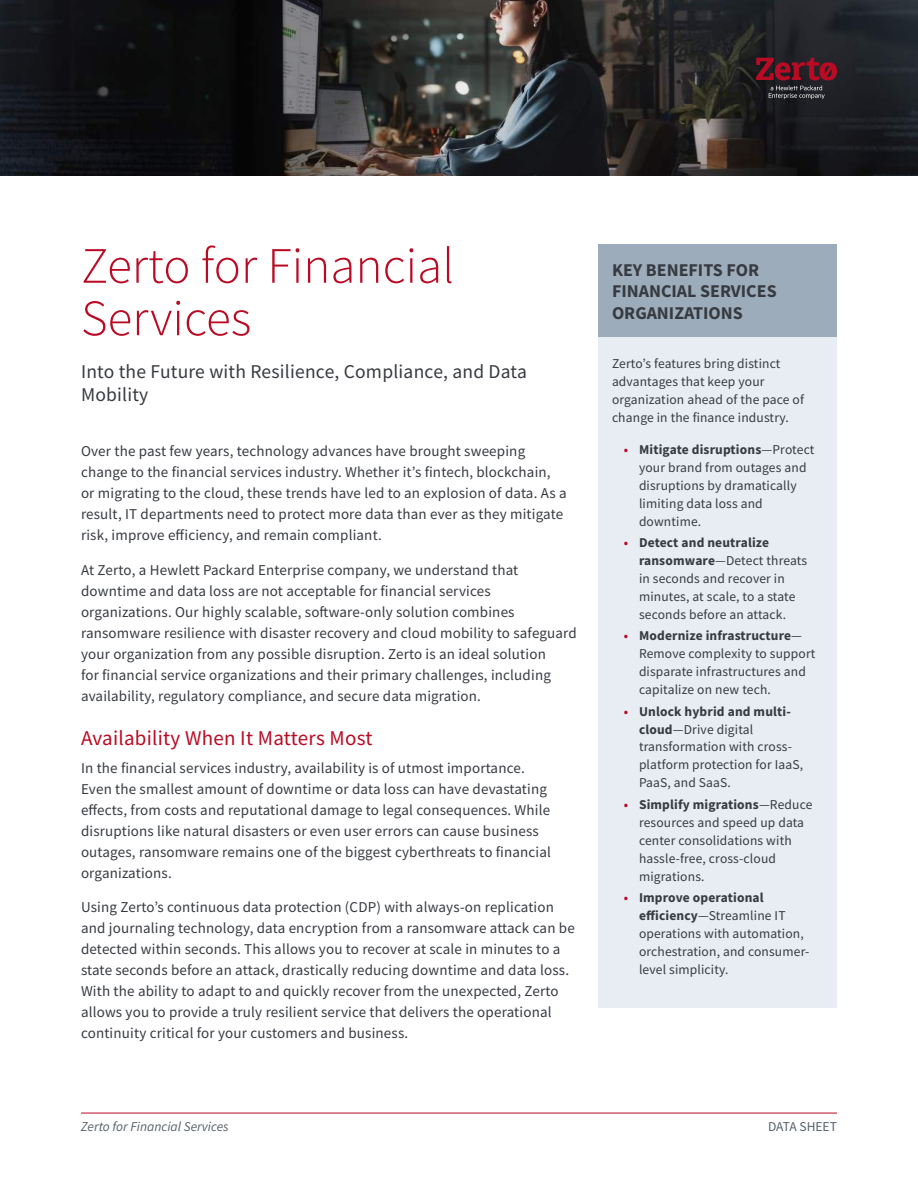
<style>
.page{position:relative;width:918px;height:1188px;background:#fff}
.page>*{position:absolute;margin:0;border:0;box-sizing:border-box;transform-origin:0 0}
.t1{font:300 51px/52.5px "Source Sans Pro";color:#b90b24}
.t2{font:21px "Source Sans Pro";letter-spacing:.01em;color:#b90b24}
.t3{font:19.5px/22.5px "Source Sans Pro";letter-spacing:.01em;color:#373b41}
.t4{font:700 18px/21.6px "Source Sans Pro";color:#373b41}
.t5{font:15px/21px "Source Sans Pro";letter-spacing:.01em;color:#373b41}
.t6{font:13.5px/18px "Source Sans Pro";letter-spacing:.01em;color:#373b41}
.t7{font:italic 13.5px "Source Sans Pro";color:#57616a}
.t8{font:13.5px "Source Sans Pro";color:#57616a}
.s1{font-weight:600;color:#b90b24}
.s2{font-weight:700}
</style>
<div class="page">
<img style="left:0;top:0;width:918px;height:176px">
<hr style="left:81px;top:1113px;width:756px;height:1px;background:#b90b24">
<svg style="left:756px;top:58px;width:81px;height:41px"></svg>
<div style="left:599px;top:291px;width:238px;height:717px;background:#e8edf3"></div>
<div style="left:599px;top:245px;width:238px;height:92px;background:#9cacba"></div>
<h1 class="t1" style="left:81px;top:239px;width:375px">Zerto for Financial<br>Services</h1>
<h3 class="t3" style="left:81px;top:362px;width:447px">Into the Future with Resilience, Compliance, and Data<br>Mobility</h3>
<p class="t5" style="left:81px;top:442px;width:487px">Over the past few years, technology advances have brought sweeping change to the 昀椀nancial services industry. Whether it’s 昀椀ntech, blockchain, or migrating to the cloud, these trends have led to an explosion of data. As a result, IT departments need to protect more data than ever as they mitigate risk, improve e昀昀iciency, and remain compliant.</p>
<p class="t5" style="left:81px;top:559px;width:497px">At Zerto, a Hewlett Packard Enterprise company, we understand that downtime and data loss are not acceptable for 昀椀nancial services organizations. Our highly scalable, so昀琀ware-only solution combines ransomware resilience with disaster recovery and cloud mobility to safeguard your organization from any possible disruption. Zerto is an ideal solution<br>for 昀椀nancial service organizations and their primary challenges, including availability, regulatory compliance, and secure data migration.</p>
<h2 class="t2" style="left:81px;top:724px;width:293px">Availability When It Matters Most</h2>
<p class="t5" style="left:81px;top:757px;width:472px">In the 昀椀nancial services industry, availability is of utmost importance.<br>Even the smallest amount of downtime or data loss can have devastating e昀昀ects, from costs and reputational damage to legal consequences. While disruptions like natural disasters or even user errors can cause business outages, ransomware remains one of the biggest cyberthreats to 昀椀nancial organizations.</p>
<p class="t5" style="left:81px;top:896px;width:495px">Using Zerto’s continuous data protection (CDP) with always-on replication and journaling technology, data encryption from a ransomware attack can be detected within seconds. This allows you to recover at scale in minutes to a state seconds before an attack, drastically reducing downtime and data loss.<br>With the ability to adapt to and quickly recover from the unexpected, Zerto allows you to provide a truly resilient service that delivers the operational continuity critical for your customers and business.</p>
<p class="t4" style="left:612px;top:260px;width:166px">KEY BENEFITS FOR<br>FINANCIAL SERVICES<br>ORGANIZATIONS</p>
<p class="t6" style="left:612px;top:355px;width:194px">Zerto’s features bring distinct advantages that keep your organization ahead of the pace of change in the 昀椀nance industry.</p>
<p class="t6" style="left:639px;top:440px;width:177px;text-indent:-15px"><span class="s1">•</span> <span class="s2">Mitigate disruptions</span>—Protect your brand from outages and disruptions by dramatically limiting data loss and downtime.</p>
<p class="t6" style="left:639px;top:535px;width:170px;text-indent:-15px"><span class="s1">•</span> <span class="s2">Detect and neutralize ransomware</span>—Detect threats in seconds and recover in minutes, at scale, to a state seconds before an attack.</p>
<p class="t6" style="left:639px;top:628px;width:178px;text-indent:-15px"><span class="s1">•</span> <span class="s2">Modernize infrastructure</span>—<br>Remove complexity to support disparate infrastructures and capitalize on new tech.</p>
<p class="t6" style="left:639px;top:703px;width:166px;text-indent:-15px"><span class="s1">•</span> <span class="s2">Unlock hybrid and multi&shy;cloud</span>—Drive digital transformation with cross&shy;platform protection for IaaS,<br>PaaS, and SaaS.</p>
<p class="t6" style="left:639px;top:796px;width:175px;text-indent:-15px"><span class="s1">•</span> <span class="s2">Simplify migrations</span>—Reduce resources and speed up data center consolidations with hassle-free, cross-cloud migrations.</p>
<p class="t6" style="left:639px;top:890px;width:172px;text-indent:-15px"><span class="s1">•</span> <span class="s2">Improve operational<br>e昀昀iciency</span>—Streamline IT operations with automation, orchestration, and consumer&shy;level simplicity.</p>
<p class="t7" style="left:81px;top:1119px;width:149px">Zerto for Financial Services</p>
<p class="t8" style="left:768px;top:1119px;width:70px">DATA SHEET</p>
</div>
